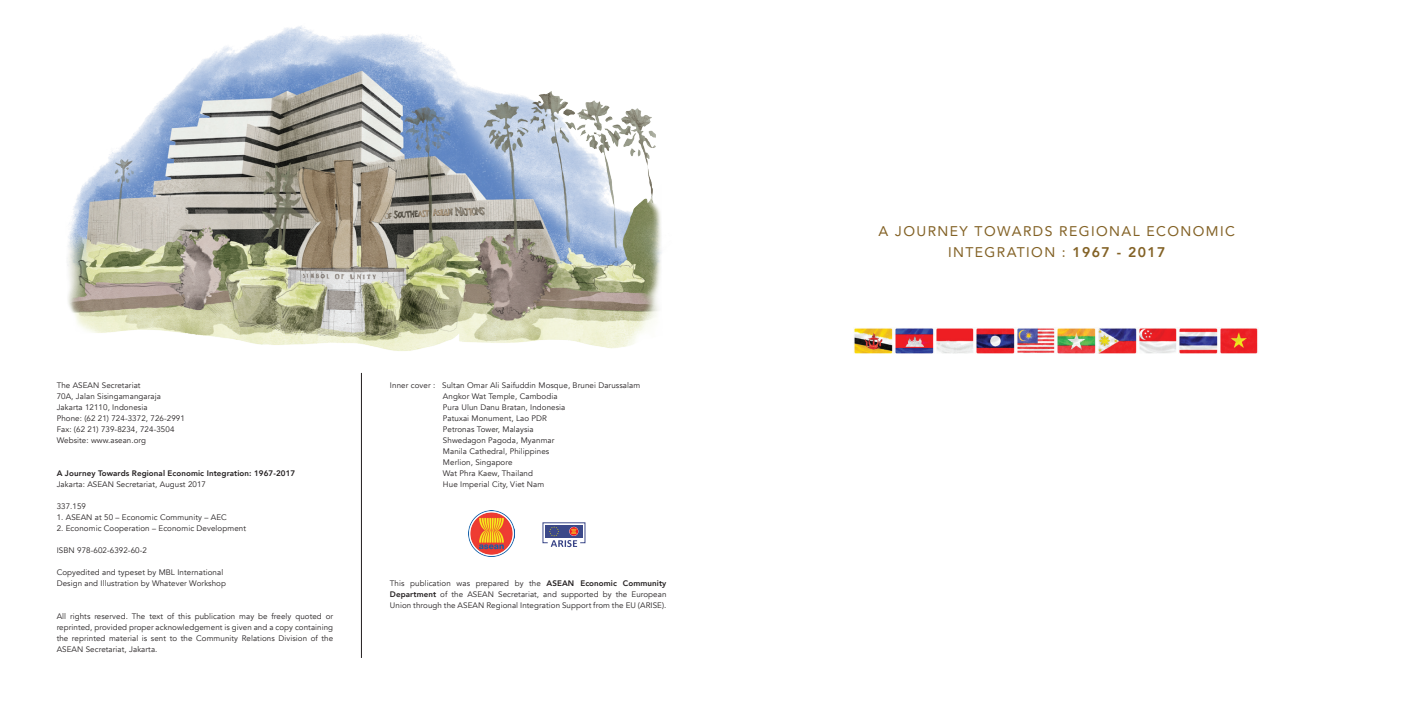
<style>
.page{position:relative;width:1418px;height:709px;background:#fff}
.page>*{position:absolute;margin:0;border:0;box-sizing:border-box;transform-origin:0 0}
.t1{font:14px/21px "Avenir";letter-spacing:.1em;color:#836226;text-align:center}
.t2{font:8px/11px "Avenir";letter-spacing:.01em;color:#231f20}
.t3{font:800 8px "Avenir";letter-spacing:.01em;color:#231f20}
.s1{font-weight:800}
</style>
<div class="page">
<img style="left:67px;top:26px;width:595px;height:589px">
<img style="left:468px;top:510px;width:46px;height:46px">
<svg style="left:542px;top:522px;width:43px;height:25px"></svg>
<hr style="left:361px;top:373px;width:1px;height:285px;background:#231f20">
<img style="left:854px;top:328px;width:404px;height:26px">
<p class="t2" style="left:57px;top:380px;width:130px">The ASEAN Secretariat<br>70A, Jalan Sisingamangaraja<br>Jakarta 12110, Indonesia<br>Phone: (62 21) 724-3372, 726-2991<br>Fax: (62 21) 739-8234, 724-3504<br>Website: www.asean.org</p>
<p class="t3" style="left:57px;top:467px;width:240px">A Journey Towards Regional Economic Integration: 1967-2017</p>
<p class="t2" style="left:57px;top:479px;width:151px">Jakarta: ASEAN Secretariat, August 2017</p>
<p class="t2" style="left:57px;top:501px;width:31px">337.159</p>
<p class="t2" style="left:57px;top:512px;width:172px">1. ASEAN at 50 – Economic Community – AEC</p>
<p class="t2" style="left:57px;top:523px;width:191px">2. Economic Cooperation – Economic Development</p>
<p class="t2" style="left:57px;top:545px;width:92px">ISBN 978-602-6392-60-2</p>
<p class="t2" style="left:57px;top:567px;width:171px">Copyedited and typeset by MBL International<br>Design and Illustration by Whatever Workshop</p>
<p class="t2" style="left:57px;top:611px;width:278px;text-align:justify">All rights reserved. The text of this publication may be freely quoted or reprinted, provided proper acknowledgement is given and a copy containing the reprinted material is sent to the Community Relations Division of the ASEAN Secretariat, Jakarta.</p>
<p class="t2" style="left:443px;top:380px;width:199px;text-indent:-53px">Inner cover : Sultan Omar Ali Saifuddin Mosque, Brunei Darussalam<br>Angkor Wat Temple, Cambodia<br>Pura Ulun Danu Bratan, Indonesia<br>Patuxai Monument, Lao PDR<br>Petronas Tower, Malaysia<br>Shwedagon Pagoda, Myanmar<br>Manila Cathedral, Philippines<br>Merlion, Singapore<br>Wat Phra Kaew, Thailand<br>Hue Imperial City, Viet Nam</p>
<p class="t2" style="left:390px;top:578px;width:278px;text-align:justify">This publication was prepared by the <span class="s1">ASEAN Economic Community Department</span> of the ASEAN Secretariat, and supported by the European Union through the ASEAN Regional Integration Support from the EU (ARISE).</p>
<h1 class="t1" style="left:878px;top:220px;width:358px">A JOURNEY TOWARDS REGIONAL ECONOMIC<br>INTEGRATION : <span class="s1">1967 - 2017</span></h1>
</div>
